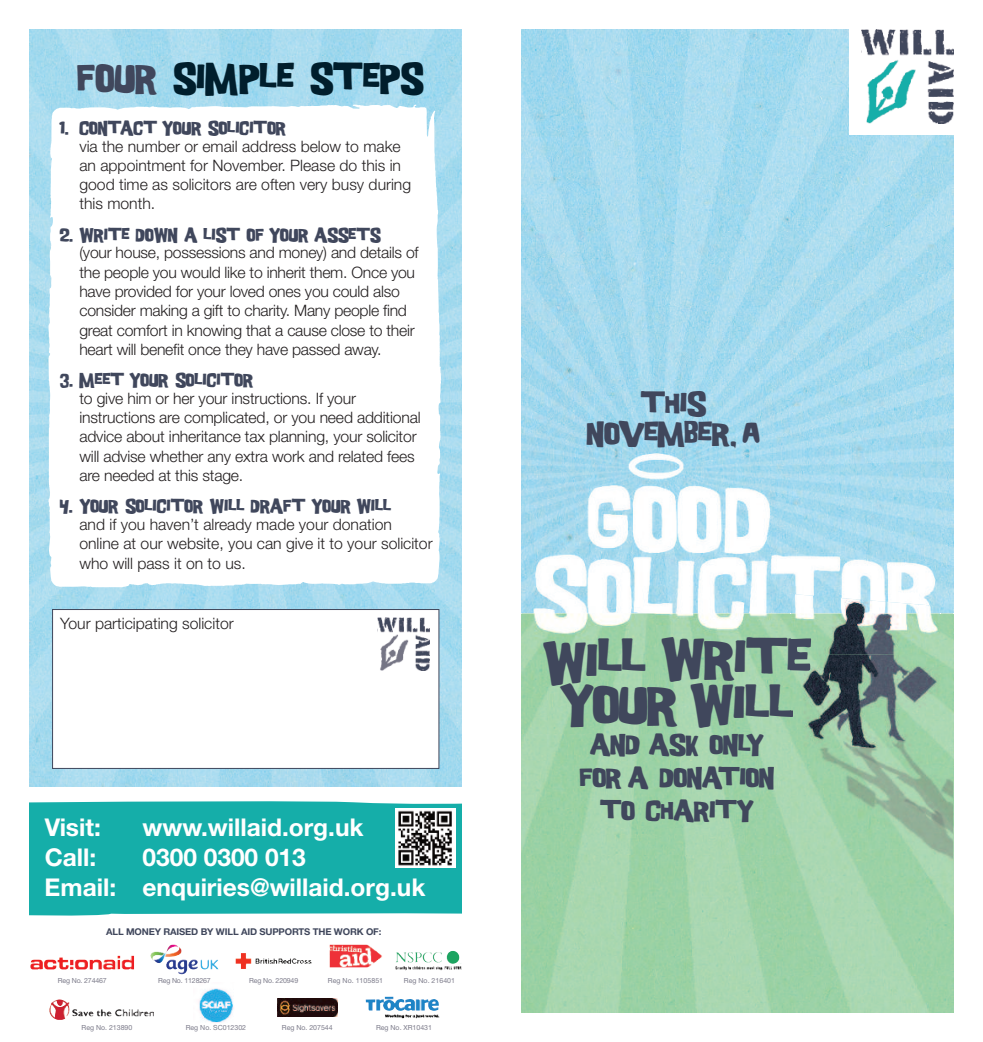
<style>
.page{position:relative;width:983px;height:1042px;background:#fff}
.page>*{position:absolute;margin:0;border:0;box-sizing:border-box;transform-origin:0 0}
.t1{font:45.5px/45.7px "Good Girl";letter-spacing:-.015em;color:#40475c;text-align:center;scale:1.06 1}
.t2{font:34.12px "Good Girl";color:#001e2c}
.t3{font:26.6px/30.4px "Good Girl";letter-spacing:-.015em;color:#40475c;text-align:center;scale:1.06 1}
.t4{font:700 24.5px/29.8px "Helvetica Neue";color:#fff}
.t5{font:23.28px/32.7px "Good Girl";letter-spacing:-.015em;color:#40475c;text-align:center;scale:1.06 1}
.t6{font:300 15.75px/19.2px "Helvetica Neue";letter-spacing:-.01em;color:#231f20}
.t7{font:15.75px "Good Girl";color:#40475c}
.t8{font:700 9.28px "Helvetica Neue";letter-spacing:-.015em;color:#40475c}
.t9{font:7px "Helvetica Neue";color:#7c7b8a}
.t10{font:7px "Helvetica Neue";letter-spacing:-.02em;color:#7c7b8a}
.s1{color:#40475c}
.s2{font-family:"Macmillan Headline"}
</style>
<div class="page">
<div style="left:30px;top:801px;width:431px;height:114px;background:#15aea9"></div>
<img style="left:30px;top:30px;width:431px;height:756px">
<div style="left:53px;top:610px;width:385px;height:158px;background:#fff"></div>
<div style="left:52px;top:609px;width:387px;height:160px;border:1px solid #40475c"></div>
<img style="left:377px;top:617px;width:52px;height:54px">
<svg style="left:48px;top:105px;width:393px;height:482px"></svg>
<img style="left:521px;top:30px;width:431px;height:576px">
<div style="left:521px;top:613px;width:431px;height:399px;background:linear-gradient(to right,#a0d3a8,#a3d5ac)"></div>
<img style="left:521px;top:613px;width:269px;height:41px">
<img style="left:521px;top:437px;width:419px;height:176px">
<svg style="left:939px;top:606px;width:13px;height:7px"></svg>
<img style="left:790px;top:613px;width:162px;height:353px">
<img style="left:790px;top:594px;width:149px;height:60px">
<img style="left:790px;top:638px;width:20px;height:33px">
<svg style="left:790px;top:710px;width:2px;height:7px"></svg>
<img style="left:395px;top:809px;width:60px;height:59px">
<div style="left:849px;top:0;width:133px;height:135px;background:#fff"></div>
<img style="left:861px;top:29px;width:92px;height:94px">
<img style="left:199px;top:988px;width:35px;height:35px">
<img style="left:49px;top:999px;width:105px;height:21px">
<svg style="left:329px;top:967px;width:39px;height:1px"></svg>
<img style="left:329px;top:944px;width:53px;height:23px">
<img style="left:30px;top:956px;width:104px;height:13px">
<img style="left:395px;top:951px;width:66px;height:19px">
<img style="left:365px;top:996px;width:74px;height:22px">
<svg style="left:277px;top:998px;width:61px;height:19px"></svg>
<img style="left:277px;top:998px;width:60px;height:18px">
<img style="left:235px;top:953px;width:76px;height:16px">
<img style="left:150px;top:944px;width:68px;height:30px">
<h2 class="t2" style="left:77px;top:61px;width:348px"><span class="s1">Four</span> simple steps</h2>
<p class="t7" style="left:60px;top:120px;width:228px">1. Contact your solicitor</p>
<p class="t6" style="left:79px;top:138px;width:333px">via the number or email address below to make an appointment for November. Please do this in good time as solicitors are often very busy during this month.</p>
<p class="t7" style="left:60px;top:227px;width:322px">2. Write down a list of your assets</p>
<p class="t6" style="left:79px;top:245px;width:340px">(your house, possessions and money) and details of the people you would like to inherit them. Once you have provided for your loved ones you could also consider making a gift to charity. Many people find great comfort in knowing that a cause close to their heart will benefit once they have passed away.</p>
<p class="t7" style="left:60px;top:373px;width:195px">3. Meet your solicitor</p>
<p class="t6" style="left:79px;top:390px;width:342px">to give him or her your instructions. If your instructions are complicated, or you need additional advice about inheritance tax planning, your solicitor will advise whether any extra work and related fees are needed at this stage.</p>
<p class="t7" style="left:60px;top:499px;width:333px">4. Your solicitor will draft your Will</p>
<p class="t6" style="left:79px;top:516px;width:354px">and if you haven’t already made your donation online at our website, you can give it to your solicitor who will pass it on to us.</p>
<p class="t6" style="left:60px;top:615px;width:175px">Your participating solicitor</p>
<h3 class="t4" style="left:45px;top:815px;width:58px">Visit:</h3>
<h3 class="t4" style="left:142px;top:815px;width:222px">www.willaid.org.uk</h3>
<h3 class="t4" style="left:45px;top:844px;width:53px">Call:</h3>
<h3 class="t4" style="left:45px;top:844px;width:382px;text-indent:98px">0300 0300 013<br>Email: enquiries@willaid.org.uk</h3>
<p class="t8" style="left:106px;top:928px;width:277px">ALL MONEY RAISED BY WILL AID SUPPORTS THE WORK OF:</p>
<p class="t10" style="left:58px;top:978px;width:50px">Reg No. 274467</p>
<p class="t10" style="left:158px;top:978px;width:54px">Reg No. 1128267</p>
<p class="t10" style="left:249px;top:978px;width:50px">Reg No. 220949</p>
<p class="t9" style="left:328px;top:977px;width:57px">Reg No. 1105851</p>
<p class="t9" style="left:404px;top:977px;width:53px">Reg No. 216401</p>
<p class="t9" style="left:186px;top:1025px;width:62px">Reg No. SC012302</p>
<p class="t9" style="left:82px;top:1025px;width:52px">Reg No. 213890</p>
<p class="t9" style="left:282px;top:1025px;width:52px">Reg No. 207544</p>
<p class="t9" style="left:376px;top:1025px;width:57px">Reg No. XR10431</p>
<h3 class="t3" style="left:586px;top:389px;width:166px">This<br>November<span class="s2">, A</span></h3>
<h1 class="t1" style="left:542px;top:638px;width:255px">will write your Will</h1>
<h3 class="t5" style="left:579px;top:729px;width:185px">and ask only for a donation to charity</h3>
</div>
